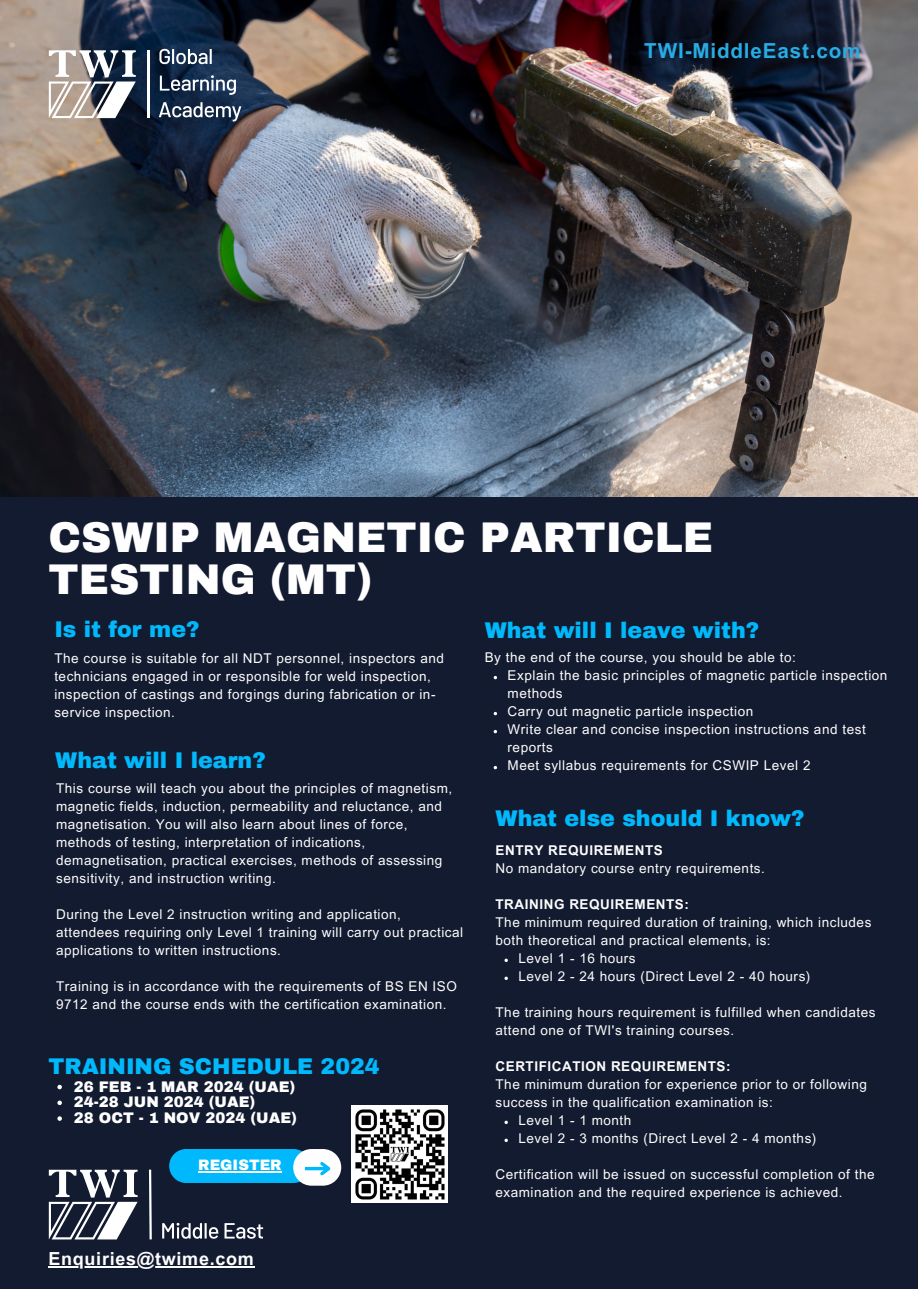
<style>
.page{position:relative;width:918px;height:1289px;background:#fff}
.page>*{position:absolute;margin:0;border:0;box-sizing:border-box;transform-origin:0 0}
.t1{font:900 42px/42.8px "Archivo";color:#fffefe}
.t2{font:900 22.2px "Archivo";color:#00b9fd}
.t3{font:700 20.7px "Arial MT Pro";letter-spacing:.04em;color:#29abe3}
.t4{font:700 18px "Arial MT Pro";letter-spacing:.04em;color:#fffefe}
.t5{font:900 15px "Archivo";color:#fff}
.t6{font:900 14.85px "Archivo";color:#fff}
.t7{font:13.5px/18px "Arial MT Pro";letter-spacing:.04em;color:#fffefe}
.t8{font:700 13.5px "Arial MT Pro";letter-spacing:.04em;color:#fffefe}
</style>
<div class="page">
<div style="left:0;top:0;width:918px;height:1288px;background:#131b30"></div>
<img style="left:0;top:0;width:918px;height:496px">
<svg style="left:49px;top:1169px;width:89px;height:70px"></svg>
<svg style="left:149px;top:1169px;width:3px;height:71px"></svg>
<svg style="left:162px;top:1222px;width:56px;height:16px"></svg>
<svg style="left:225px;top:1223px;width:38px;height:15px"></svg>
<div style="left:169px;top:1148px;width:141px;height:34px;background:#00b9fd;border-radius:17px"></div>
<hr style="left:198px;top:1171px;width:84px;height:1px;background:#fff">
<div style="left:293px;top:1148px;width:48px;height:37px;background:#fffefe;border-radius:18px"></div>
<img style="left:351px;top:1105px;width:97px;height:96px">
<svg style="left:49px;top:50px;width:87px;height:68px"></svg>
<svg style="left:159px;top:49px;width:53px;height:15px"></svg>
<svg style="left:160px;top:75px;width:76px;height:20px;background:#4f6178"></svg>
<svg style="left:159px;top:102px;width:82px;height:19px"></svg>
<hr style="left:147px;top:50px;width:3px;height:68px;background:#fff">
<hr style="left:48px;top:1265px;width:207px;height:2px;background:#fffefe">
<svg style="left:57px;top:1084px;width:5px;height:5px"></svg>
<svg style="left:57px;top:1100px;width:5px;height:4px"></svg>
<svg style="left:57px;top:1116px;width:5px;height:4px"></svg>
<svg style="left:305px;top:1166px;width:12px;height:4px"></svg>
<svg style="left:317px;top:1162px;width:14px;height:14px"></svg>
<p class="t3" style="left:644px;top:43px;width:218px">TWI-MiddleEast.com</p>
<p class="t1" style="left:48px;top:516px;width:666px">CSWIP MAGNETIC PARTICLE<br>TESTING (MT)</p>
<p class="t2" style="left:54px;top:617px;width:147px">Is it for me?</p>
<p class="t7" style="left:54px;top:650px;width:391px">The course is suitable for all NDT personnel, inspectors and technicians engaged in or responsible for weld inspection, inspection of castings and forgings during fabrication or in&shy;service inspection.</p>
<p class="t2" style="left:55px;top:748px;width:212px">What will I learn?</p>
<p class="t7" style="left:56px;top:781px;width:398px">This course will teach you about the principles of magnetism, magnetic fields, induction, permeability and reluctance, and magnetisation. You will also learn about lines of force, methods of testing, interpretation of indications, demagnetisation, practical exercises, methods of assessing sensitivity, and instruction writing.</p>
<p class="t7" style="left:56px;top:907px;width:409px">During the Level 2 instruction writing and application, attendees requiring only Level 1 training will carry out practical applications to written instructions.</p>
<p class="t7" style="left:56px;top:979px;width:402px">Training is in accordance with the requirements of BS EN ISO<br>9712 and the course ends with the certification examination.</p>
<p class="t2" style="left:48px;top:1053px;width:333px">TRAINING SCHEDULE 2024</p>
<p class="t5" style="left:74px;top:1078px;width:223px">26 FEB - 1 MAR 2024 (UAE)</p>
<p class="t5" style="left:74px;top:1093px;width:183px">24-28 JUN 2024 (UAE)</p>
<p class="t5" style="left:74px;top:1109px;width:225px">28 OCT - 1 NOV 2024 (UAE)</p>
<p class="t6" style="left:198px;top:1157px;width:85px">REGISTER</p>
<p class="t4" style="left:48px;top:1251px;width:207px">Enquiries@twime.com</p>
<p class="t2" style="left:485px;top:618px;width:276px">What will I leave with?</p>
<p class="t7" style="left:485px;top:650px;width:313px">By the end of the course, you should be able to:</p>
<p class="t7" style="left:508px;top:668px;width:381px">Explain the basic principles of magnetic particle inspection methods</p>
<p class="t7" style="left:508px;top:704px;width:247px">Carry out magnetic particle inspection</p>
<p class="t7" style="left:508px;top:722px;width:360px">Write clear and concise inspection instructions and test reports</p>
<p class="t7" style="left:508px;top:758px;width:304px">Meet syllabus requirements for CSWIP Level 2</p>
<p class="t2" style="left:496px;top:806px;width:311px">What else should I know?</p>
<p class="t8" style="left:496px;top:845px;width:169px">ENTRY REQUIREMENTS</p>
<p class="t7" style="left:496px;top:860px;width:271px">No mandatory course entry requirements.</p>
<p class="t8" style="left:496px;top:899px;width:195px">TRAINING REQUIREMENTS:</p>
<p class="t7" style="left:496px;top:914px;width:377px">The minimum required duration of training, which includes both theoretical and practical elements, is:</p>
<p class="t7" style="left:518px;top:950px;width:119px">Level 1 - 16 hours</p>
<p class="t7" style="left:518px;top:968px;width:294px">Level 2 - 24 hours (Direct Level 2 - 40 hours)</p>
<p class="t7" style="left:496px;top:1004px;width:382px">The training hours requirement is fulfilled when candidates attend one of TWI's training courses.</p>
<p class="t8" style="left:496px;top:1061px;width:237px">CERTIFICATION REQUIREMENTS:</p>
<p class="t7" style="left:496px;top:1076px;width:373px">The minimum duration for experience prior to or following success in the qualification examination is:</p>
<p class="t7" style="left:518px;top:1112px;width:114px">Level 1 - 1 month</p>
<p class="t7" style="left:518px;top:1130px;width:300px">Level 2 - 3 months (Direct Level 2 - 4 months)</p>
<p class="t7" style="left:496px;top:1166px;width:381px">Certification will be issued on successful completion of the examination and the required experience is achieved.</p>
</div>
